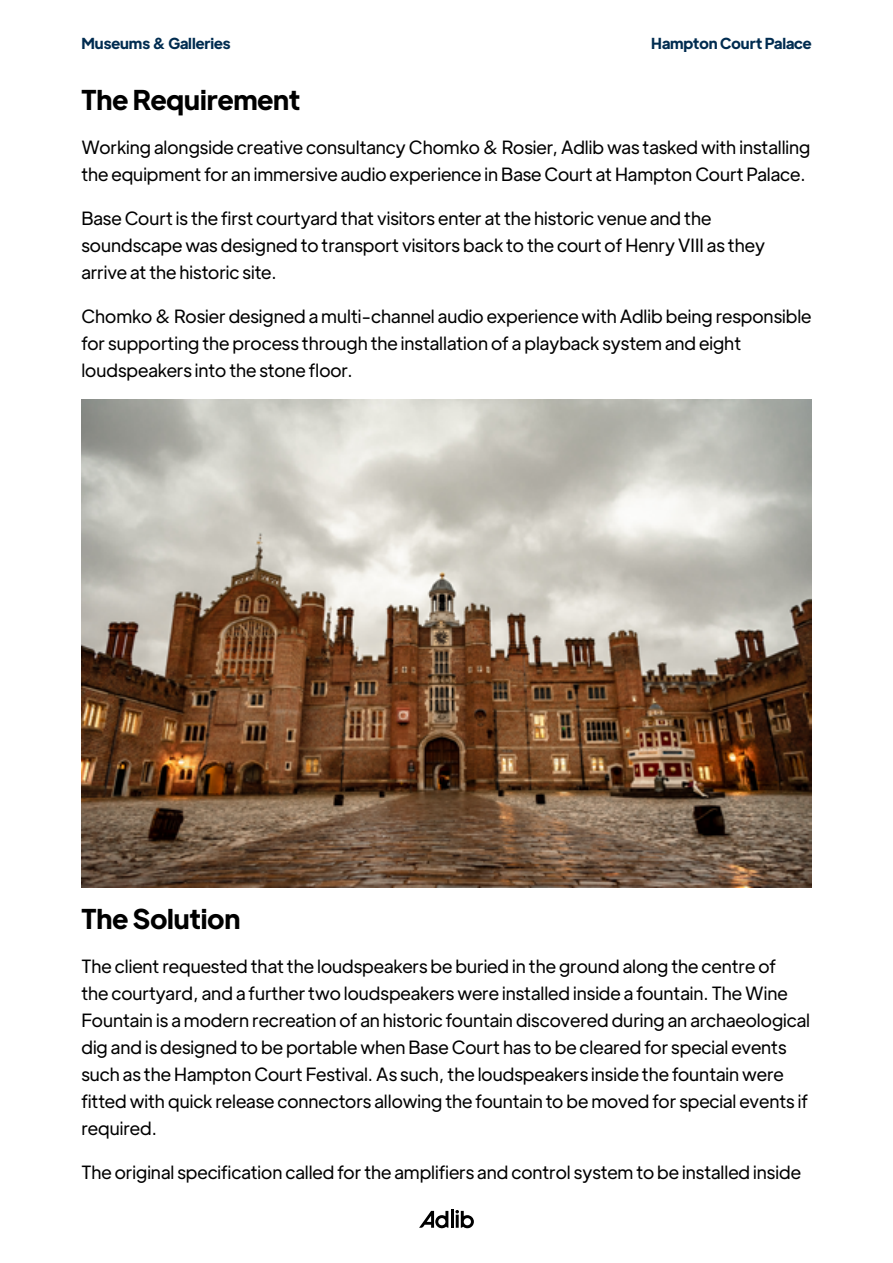
<style>
.page{position:relative;width:893px;height:1263px;background:#fff}
.page>*{position:absolute;margin:0;border:0;box-sizing:border-box;transform-origin:0 0}
.t1{font:700 27px "Plus Jakarta Display";color:#000}
.t2{font:18px/27px "Plus Jakarta Display";color:#000}
.t3{font:700 15px "Plus Jakarta Display";color:#002c50}
</style>
<div class="page">
<svg style="left:419px;top:1209px;width:55px;height:20px"></svg>
<img style="left:81px;top:400px;width:731px;height:487px">
<p class="t3" style="left:81px;top:33px;width:151px">Museums &amp; Galleries</p>
<p class="t3" style="left:651px;top:33px;width:162px">Hampton Court Palace</p>
<h1 class="t1" style="left:81px;top:81px;width:220px">The Requirement</h1>
<p class="t2" style="left:81px;top:134px;width:731px">Working alongside creative consultancy Chomko &amp; Rosier, Adlib was tasked with installing the equipment for an immersive audio experience in Base Court at Hampton Court Palace.</p>
<p class="t2" style="left:81px;top:205px;width:685px">Base Court is the first courtyard that visitors enter at the historic venue and the soundscape was designed to transport visitors back to the court of Henry VIII as they arrive at the historic site.</p>
<p class="t2" style="left:81px;top:303px;width:732px">Chomko &amp; Rosier designed a multi-channel audio experience with Adlib being responsible for supporting the process through the installation of a playback system and eight loudspeakers into the stone floor.</p>
<h1 class="t1" style="left:81px;top:900px;width:160px">The Solution</h1>
<p class="t2" style="left:81px;top:952px;width:730px">The client requested that the loudspeakers be buried in the ground along the centre of<br>the courtyard, and a further two loudspeakers were installed inside a fountain. The Wine Fountain is a modern recreation of an historic fountain discovered during an archaeological dig and is designed to be portable when Base Court has to be cleared for special events such as the Hampton Court Festival. As such, the loudspeakers inside the fountain were fitted with quick release connectors allowing the fountain to be moved for special events if required.</p>
<p class="t2" style="left:81px;top:1158px;width:721px">The original specification called for the amplifiers and control system to be installed inside</p>
</div>
